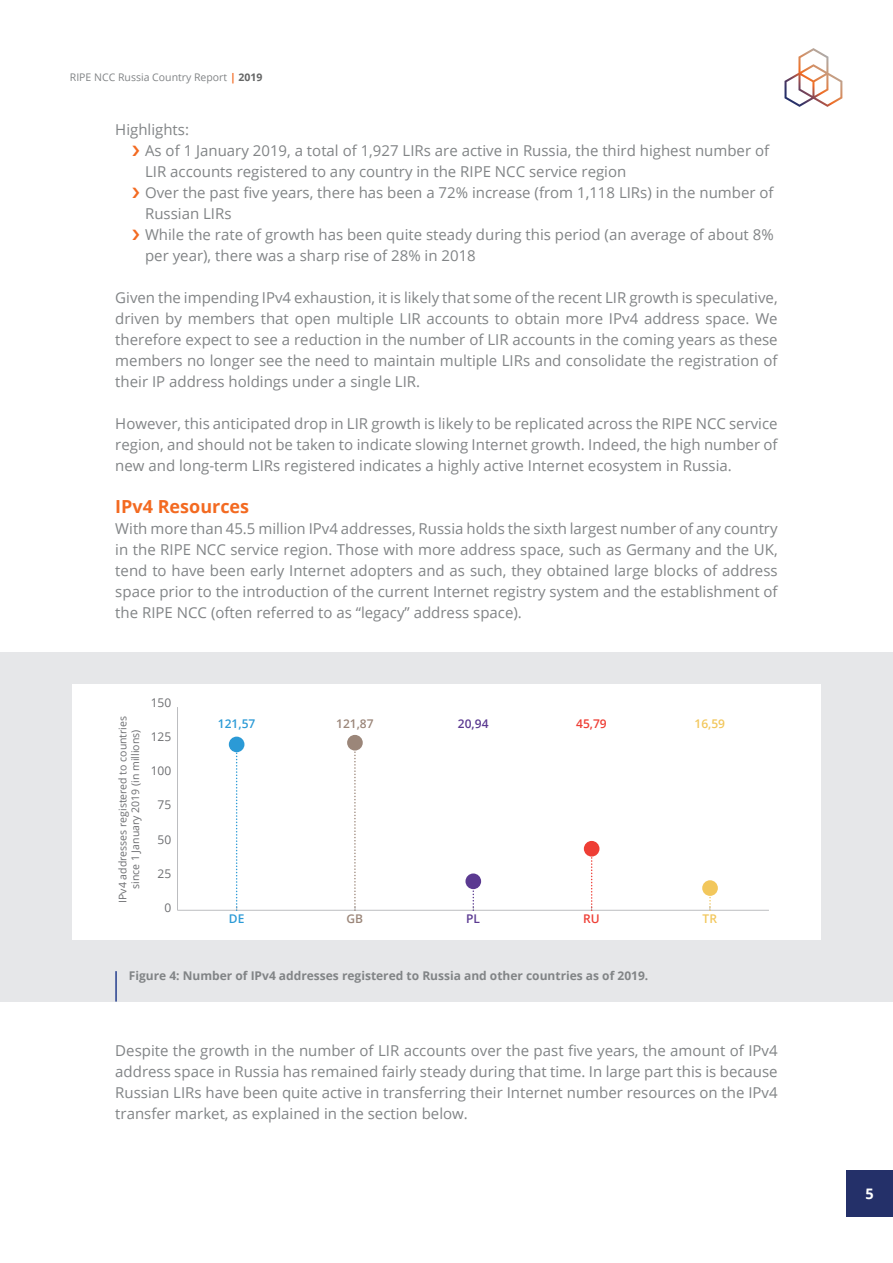
<style>
.page{position:relative;width:893px;height:1263px;background:#fff}
.page>*{position:absolute;margin:0;border:0;box-sizing:border-box;transform-origin:0 0}
.heading_2{font:700 18px "Open Sans";color:#f36a21}
.body_text{font:15px/21px "Open Sans";color:#818486;text-align:justify}
.body_text___white_sp{font:15px/21px "Open Sans";color:#818486}
.t1{font:700 14.55px "Open Sans";color:#fff}
.table_total_1{font:700 12px "Open Sans";color:#818486}
.t2{font:12px "Open Sans";color:#6c6d70}
.t3{font:600 12px "Open Sans";color:#2b9ad6}
.t4{font:600 12px "Open Sans";color:#9b8679}
.t5{font:600 12px "Open Sans";color:#5b3a91}
.t6{font:600 12px "Open Sans";color:#ee3e35}
.t7{font:600 12px "Open Sans";color:#f2c75c}
.t8{font:10.5px/12.6px "Open Sans";color:#6c6d70;text-align:center}
.t9{font:10.5px "Open Sans";color:#818486}
.s1{font-weight:700;color:#f36a21}
.s2{font-weight:700;color:#656666}
</style>
<div class="page">
<svg style="left:784px;top:48px;width:58px;height:59px"></svg>
<div style="left:846px;top:1169px;width:47px;height:47px;background:#243069"></div>
<div style="left:0;top:652px;width:893px;height:349px;background:#e6e7e9"></div>
<hr style="left:115px;top:971px;width:2px;height:30px;background:#253f8e">
<div style="left:72px;top:684px;width:749px;height:255px;background:#fff"></div>
<hr style="left:177px;top:910px;width:592px;height:1px;background:#bcbdc0">
<hr style="left:177px;top:707px;width:1px;height:203px;background:#bcbdc0">
<svg style="left:236px;top:752px;width:1px;height:159px"></svg>
<div style="left:229px;top:737px;width:15px;height:15px;background:#2b9ad6;border-radius:50%"></div>
<svg style="left:354px;top:750px;width:2px;height:161px"></svg>
<div style="left:347px;top:735px;width:16px;height:15px;background:#9b8679;border-radius:50%"></div>
<svg style="left:473px;top:889px;width:1px;height:22px"></svg>
<div style="left:465px;top:873px;width:16px;height:16px;background:#5b3a91;border-radius:50%"></div>
<svg style="left:591px;top:856px;width:1px;height:55px"></svg>
<div style="left:584px;top:841px;width:15px;height:15px;background:#ee3e35;border-radius:50%"></div>
<svg style="left:709px;top:897px;width:2px;height:14px"></svg>
<div style="left:702px;top:880px;width:16px;height:16px;background:#f2c75c;border-radius:50%"></div>
<p class="t9" style="left:70px;top:70px;width:194px">RIPE NCC Russia Country Report <span class="s1">|</span> <span class="s2">2019</span></p>
<p class="body_text___white_sp" style="left:115px;top:118px;width:75px">Highlights:</p>
<p class="body_text___white_sp" style="left:145px;top:139px;width:626px">As of 1 January 2019, a total of 1,927 LIRs are active in Russia, the third highest number of<br>LIR accounts registered to any country in the RIPE NCC service region</p>
<p class="body_text___white_sp" style="left:145px;top:181px;width:630px">Over the past five years, there has been a 72% increase (from 1,118 LIRs) in the number of<br>Russian LIRs</p>
<p class="body_text___white_sp" style="left:145px;top:223px;width:630px">While the rate of growth has been quite steady during this period (an average of about 8% per year), there was a sharp rise of 28% in 2018</p>
<p class="body_text" style="left:115px;top:286px;width:664px">Given the impending IPv4 exhaustion, it is likely that some of the recent LIR growth is speculative, driven by members that open multiple LIR accounts to obtain more IPv4 address space. We therefore expect to see a reduction in the number of LIR accounts in the coming years as these members no longer see the need to maintain multiple LIRs and consolidate the registration of their IP address holdings under a single LIR.</p>
<p class="body_text" style="left:115px;top:412px;width:664px">However, this anticipated drop in LIR growth is likely to be replicated across the RIPE NCC service region, and should not be taken to indicate slowing Internet growth. Indeed, the high number of new and long-term LIRs registered indicates a highly active Internet ecosystem in Russia.</p>
<p class="heading_2" style="left:115px;top:494px;width:135px">IPv4 Resources</p>
<p class="body_text___white_sp" style="left:115px;top:517px;width:664px;text-align:justify">With more than 45.5 million IPv4 addresses, Russia holds the sixth largest number of any country in the RIPE NCC service region. Those with more address space, such as Germany and the UK, tend to have been early Internet adopters and as such, they obtained large blocks of address space prior to the introduction of the current Internet registry system and the establishment of the RIPE NCC (often referred to as “legacy” address space).</p>
<p class="t8" style="left:116px;top:903px;width:188px;rotate:-90deg">IPv4 addresses registered to countries since 1 January 2019 (in millions)</p>
<p class="t2" style="left:151px;top:694px;width:22px">150</p>
<p class="t2" style="left:151px;top:728px;width:22px">125</p>
<p class="t2" style="left:151px;top:763px;width:22px">100</p>
<p class="t2" style="left:158px;top:797px;width:15px">75</p>
<p class="t2" style="left:158px;top:831px;width:15px">50</p>
<p class="t2" style="left:158px;top:865px;width:15px">25</p>
<p class="t2" style="left:164px;top:899px;width:8px">0</p>
<p class="t3" style="left:218px;top:715px;width:39px">121,57</p>
<p class="t4" style="left:336px;top:715px;width:39px">121,87</p>
<p class="t5" style="left:458px;top:715px;width:32px">20,94</p>
<p class="t6" style="left:576px;top:715px;width:32px">45,79</p>
<p class="t7" style="left:694px;top:715px;width:32px">16,59</p>
<p class="t3" style="left:229px;top:911px;width:17px">DE</p>
<p class="t4" style="left:347px;top:911px;width:18px">GB</p>
<p class="t5" style="left:466px;top:911px;width:15px">PL</p>
<p class="t6" style="left:583px;top:911px;width:18px">RU</p>
<p class="t7" style="left:703px;top:911px;width:16px">TR</p>
<p class="table_total_1" style="left:129px;top:967px;width:521px">Figure 4: Number of IPv4 addresses registered to Russia and other countries as of 2019.</p>
<p class="body_text" style="left:115px;top:1039px;width:664px">Despite the growth in the number of LIR accounts over the past five years, the amount of IPv4 address space in Russia has remained fairly steady during that time. In large part this is because Russian LIRs have been quite active in transferring their Internet number resources on the IPv4 transfer market, as explained in the section below.</p>
<p class="t1" style="left:865px;top:1183px;width:10px">5</p>
</div>
